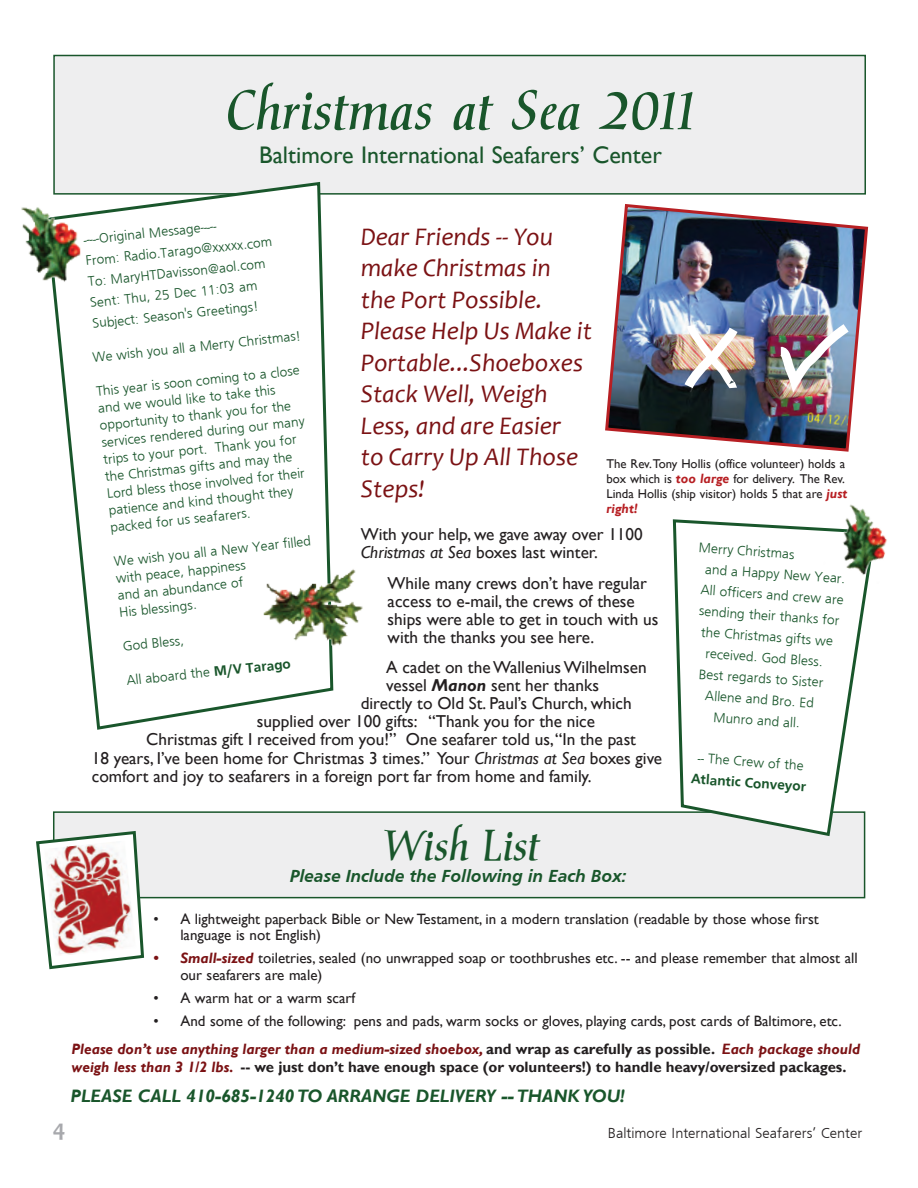
<style>
.page{position:relative;width:918px;height:1188px;background:#fff}
.page>*{position:absolute;margin:0;border:0;box-sizing:border-box;transform-origin:0 0}
.t1{font:700 58.5px "CAC Saxon";color:#19562b}
.t2{font:700 45px "CAC Saxon";color:#19562b}
.t3{font:italic 25.5px/31.5px "Candara";color:#7b1214}
.t4{font:24px "Gill Sans";color:#19562b}
.t5{font:700 24px "Candara";color:#a8a9ad}
.t6{font:italic 700 18px "Gill Sans";color:#19562b}
.t7{font:italic 700 18px "Frugal Sans";color:#19562b}
.t8{font:17.25px/18px "Gill Sans";color:#231f20}
.t9{font:15px/16.5px "Gill Sans";color:#231f20}
.t10{font:700 15px/18px "Gill Sans";color:#231f20}
.t11{font:300 15px "Frugal Sans";color:#231f20}
.t12{font:300 14.25px/17.1px "Frugal Sans";color:#19562b}
.t13{font:700 14.25px "Frugal Sans";color:#19562b}
.t14{font:italic 700 13.5px "Gill Sans";color:#b71f23}
.t15{font:12.75px/15px "Gill Sans";color:#231f20}
.s1{font-weight:700}
.s2{font-weight:700;font-style:italic;font-size:13.5px;color:#b71f23}
.s3{font-style:italic}
.s4{font-weight:700;font-style:italic}
.s5{font-weight:700;font-style:italic;color:#7b1214}
.s6{font-style:italic;color:#7b1214}
</style>
<div class="page">
<div style="left:53px;top:55px;width:813px;height:140px;background:#eeeeef;border:2px solid #19562b"></div>
<div style="left:53px;top:811px;width:812px;height:87px;background:#eeeeef;border:2px solid #19562b"></div>
<svg style="left:52px;top:180px;width:283px;height:550px"></svg>
<img style="left:605px;top:204px;width:264px;height:241px">
<img style="left:677px;top:317px;width:69px;height:81px">
<img style="left:771px;top:315px;width:88px;height:137px">
<svg style="left:90px;top:326px;width:232px;height:376px"></svg>
<svg style="left:671px;top:519px;width:197px;height:319px"></svg>
<img style="left:823px;top:504px;width:64px;height:80px">
<svg style="left:56px;top:209px;width:254px;height:134px"></svg>
<img style="left:259px;top:564px;width:104px;height:86px">
<img style="left:21px;top:202px;width:63px;height:82px">
<svg style="left:36px;top:829px;width:110px;height:141px"></svg>
<img style="left:44px;top:841px;width:92px;height:115px">
<h1 class="t1" style="left:226px;top:76px;width:471px">Christmas at Sea 2011</h1>
<h3 class="t4" style="left:259px;top:141px;width:404px">Baltimore International Seafarers’ Center</h3>
<p class="t12" style="left:82px;top:229px;width:189px;line-height:21px;rotate:-6deg">-----Original Message-----<br>From: Radio.Tarago@xxxxx.com<br>To: MaryHTDavisson@aol.com<br>Sent: Thu, 25 Dec 11:03 am<br>Subject: Season's Greetings!</p>
<h3 class="t3" style="left:361px;top:221px;width:233px">Dear Friends -- You make Christmas in the Port Possible.<br>Please Help Us Make it<br>Portable...Shoeboxes<br>Stack Well, Weigh<br>Less, and are Easier<br>to Carry Up All Those<br>Steps!</h3>
<p class="t12" style="left:92px;top:349px;width:211px;rotate:-6deg">We wish you all a Merry Christmas!</p>
<p class="t12" style="left:95px;top:383px;width:206px;rotate:-6deg">This year is soon coming to a close and we would like to take this opportunity to thank you for the services rendered during our many trips to your port. Thank you for the Christmas gifts and may the<br>Lord bless those involved for their patience and kind thought they packed for us seafarers.</p>
<p class="t12" style="left:113px;top:553px;width:200px;rotate:-6deg">We wish you all a New Year filled with peace, happiness<br>and an abundance of<br>His blessings.</p>
<p class="t12" style="left:122px;top:638px;width:63px;rotate:-6deg">God Bless,</p>
<p class="t12" style="left:126px;top:672px;width:167px;rotate:-6deg">All aboard the <span class="s1">M/V Tarago</span></p>
<p class="t15" style="left:607px;top:456px;width:242px">The Rev. Tony Hollis (office volunteer) holds a box which is <span class="s2">too large</span> for delivery. The Rev.<br>Linda Hollis (ship visitor) holds 5 that are <span class="s2">just</span></p>
<p class="t14" style="left:607px;top:501px;width:32px">right!</p>
<p class="t8" style="left:361px;top:526px;width:284px">With your help, we gave away over 1100<br><span class="s3">Christmas at Sea</span> boxes last winter.</p>
<p class="t8" style="left:388px;top:574px;width:272px">While many crews don’t have regular access to e-mail, the crews of these ships were able to get in touch with us with the thanks you see here.</p>
<p class="t12" style="left:700px;top:539px;width:98px;rotate:4deg">Merry Christmas</p>
<p class="t12" style="left:706px;top:560px;width:142px;rotate:4deg">and a Happy New Year.</p>
<p class="t12" style="left:701px;top:581px;width:145px;rotate:4deg">All officers and crew are</p>
<p class="t12" style="left:700px;top:602px;width:142px;rotate:4deg">sending their thanks for</p>
<p class="t12" style="left:702px;top:623px;width:134px;rotate:4deg">the Christmas gifts we</p>
<p class="t12" style="left:706px;top:645px;width:119px;rotate:4deg">received. God Bless.</p>
<p class="t12" style="left:699px;top:665px;width:127px;rotate:4deg">Best regards to Sister</p>
<p class="t12" style="left:706px;top:687px;width:111px;rotate:4deg">Allene and Bro. Ed</p>
<p class="t12" style="left:714px;top:708px;width:88px;rotate:4deg">Munro and all.</p>
<p class="t12" style="left:699px;top:749px;width:108px;rotate:4deg">-- The Crew of the</p>
<p class="t13" style="left:692px;top:770px;width:117px;rotate:4deg">Atlantic Conveyor</p>
<p class="t8" style="left:386px;top:658px;width:262px">A cadet on the Wallenius Wilhelmsen vessel <span class="s4">Manon</span> sent her thanks</p>
<p class="t8" style="left:361px;top:694px;width:272px">directly to Old St. Paul’s Church, which</p>
<p class="t8" style="left:257px;top:713px;width:340px">supplied over 100 gifts: “Thank you for the nice</p>
<p class="t8" style="left:146px;top:731px;width:491px">Christmas gift I received from you!” One seafarer told us, “In the past</p>
<p class="t8" style="left:92px;top:749px;width:572px">18 years, I’ve been home for Christmas 3 times.” Your <span class="s3">Christmas at Sea</span> boxes give comfort and joy to seafarers in a foreign port far from home and family.</p>
<h2 class="t2" style="left:384px;top:819px;width:157px">Wish List</h2>
<p class="t7" style="left:290px;top:865px;width:338px">Please Include the Following in Each Box:</p>
<p class="t9" style="left:180px;top:911px;width:640px;text-indent:-27px">• A lightweight paperback Bible or New Testament, in a modern translation (readable by those whose first language is not English)</p>
<p class="t9" style="left:180px;top:950px;width:679px;text-indent:-27px"><span class="s5">• Small-sized</span> toiletries, sealed (no unwrapped soap or toothbrushes etc. -- and please remember that almost all our seafarers are male)</p>
<p class="t9" style="left:153px;top:990px;width:203px">• A warm hat or a warm scarf</p>
<p class="t9" style="left:153px;top:1013px;width:690px">• And some of the following: pens and pads, warm socks or gloves, playing cards, post cards of Baltimore, etc.</p>
<p class="t10" style="left:71px;top:1040px;width:790px"><span class="s6">Please don’t use anything larger than a medium-sized shoebox,</span> and wrap as carefully as possible. <span class="s6">Each package should weigh less than 3 1/2 lbs.</span> -- we just don’t have enough space (or volunteers!) to handle heavy/oversized packages.</p>
<p class="t6" style="left:71px;top:1086px;width:556px">PLEASE CALL 410-685-1240 TO ARRANGE DELIVERY -- THANK YOU!</p>
<h3 class="t5" style="left:53px;top:1113px;width:14px">4</h3>
<p class="t11" style="left:608px;top:1124px;width:256px">Baltimore International Seafarers’ Center</p>
</div>
